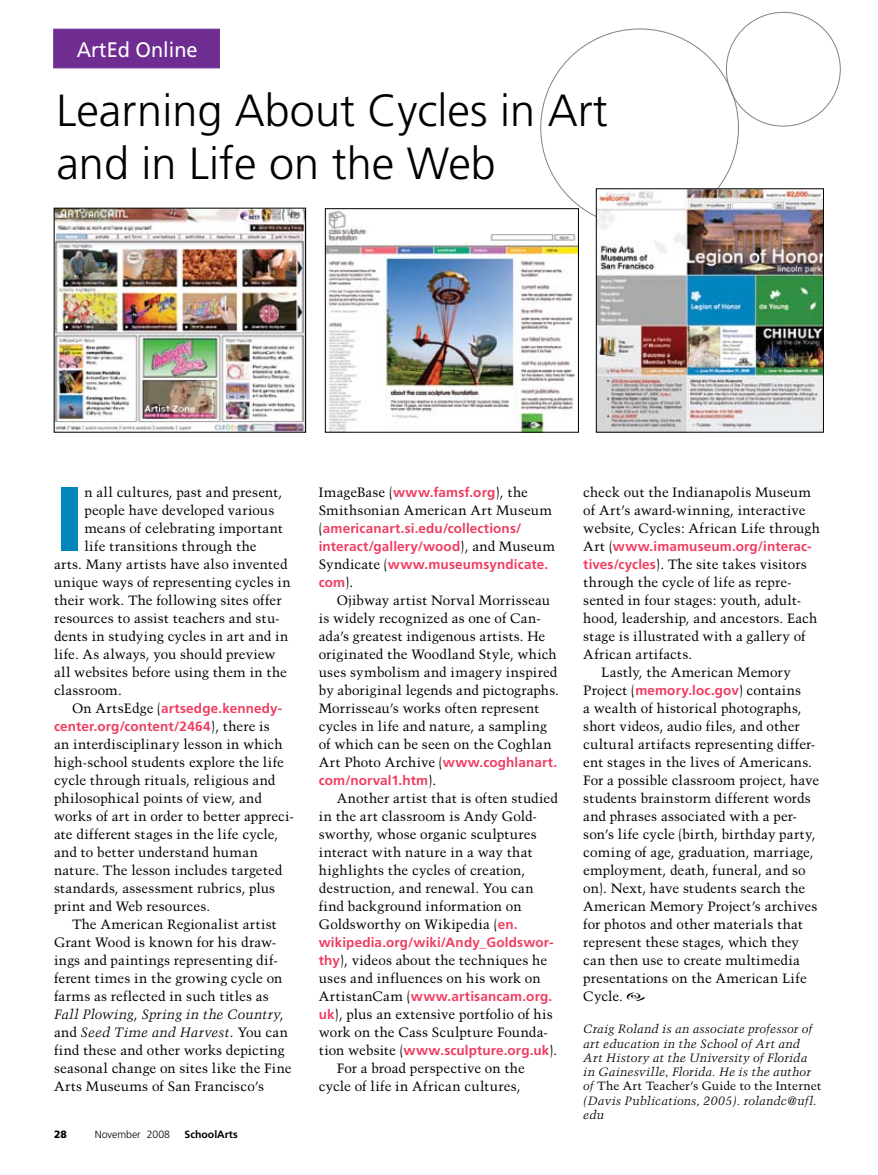
<style>
.page{position:relative;width:878px;height:1175px;background:#fff}
.page>*{position:absolute;margin:0;border:0;box-sizing:border-box;transform-origin:0 0}
.t1{font:900 90.9px "Frutiger";color:#0086bd}
.t2{font:300 45px/52.5px "Frutiger";color:#000}
.t3{font:21px "Frutiger";color:#fff;scale:.95 1}
.t4{font:13.5px/18px "Trump Mediaeval";letter-spacing:.005em;color:#000}
.t5{font:700 13.5px/18px "Frutiger";letter-spacing:.01em;color:#ef3d61}
.t6{font:13.5px "Trump Mediaeval";letter-spacing:.025em;color:#000}
.t7{font:italic 12px/14.2px "Trump Mediaeval";letter-spacing:.005em;color:#000}
.t8{font:300 10.5px "Frutiger";color:#000}
.t9{font:700 10.5px "Frutiger";color:#000}
.t10{font:900 10.5px "Frutiger";color:#000}
.s1{font-family:"Trump Mediaeval";font-weight:400;color:#000}
.s2{font-style:italic}
.s3{font-family:"Frutiger";font-weight:700;color:#ef3d61}
.s4{font-style:normal}
</style>
<div class="page">
<img style="left:327px;top:211px;width:249px;height:219px">
<div style="left:325px;top:208px;width:253px;height:224px;border:1px solid #000"></div>
<div style="left:53px;top:29px;width:167px;height:39px;background:#6f2c91;border:1px solid #6f2c91"></div>
<img style="left:598px;top:191px;width:223px;height:239px">
<div style="left:596px;top:189px;width:227px;height:243px;border:1px solid #000"></div>
<img style="left:626px;top:992px;width:21px;height:9px">
<img style="left:56px;top:210px;width:248px;height:220px">
<div style="left:54px;top:208px;width:252px;height:224px;border:1px solid #000"></div>
<h3 class="t3" style="left:77px;top:37px;width:129px">ArtEd Online</h3>
<h2 class="t2" style="left:56px;top:84px;width:552px">Learning About Cycles in Art and in Life on the Web</h2>
<h1 class="t1" style="left:54px;top:464px;width:32px">I</h1>
<p class="t4" style="left:84px;top:483px;width:199px">n all cultures, past and present,</p>
<p class="t4" style="left:84px;top:501px;width:191px">people have developed various</p>
<p class="t4" style="left:84px;top:519px;width:200px">means of celebrating important</p>
<p class="t4" style="left:84px;top:537px;width:174px">life transitions through the</p>
<p class="t4" style="left:54px;top:555px;width:235px">arts. Many artists have also invented</p>
<p class="t4" style="left:54px;top:573px;width:238px">unique ways of representing cycles in</p>
<p class="t4" style="left:54px;top:591px;width:229px">their work. The following sites offer</p>
<p class="t4" style="left:54px;top:609px;width:227px">resources to assist teachers and stu-</p>
<p class="t4" style="left:54px;top:627px;width:236px">dents in studying cycles in art and in</p>
<p class="t4" style="left:54px;top:645px;width:223px">life. As always, you should preview</p>
<p class="t4" style="left:54px;top:663px;width:234px">all websites before using them in the</p>
<p class="t4" style="left:54px;top:681px;width:69px">classroom.</p>
<p class="t5" style="left:54px;top:699px;width:230px;text-indent:18px"><span class="s1">On ArtsEdge (</span>artsedge.kennedy&shy;center.org/content/2464<span class="s1">), there is</span></p>
<p class="t4" style="left:54px;top:735px;width:241px">an interdisciplinary lesson in which high-school students explore the life cycle through rituals, religious and philosophical points of view, and works of art in order to better appreci&shy;ate different stages in the life cycle, and to better understand human nature. The lesson includes targeted standards, assessment rubrics, plus print and Web resources.</p>
<p class="t4" style="left:54px;top:915px;width:239px;text-indent:18px">The American Regionalist artist Grant Wood is known for his draw&shy;ings and paintings representing dif&shy;ferent times in the growing cycle on farms as reflected in such titles as <span class="s2">Fall Plowing</span>, <span class="s2">Spring in the Country</span>, and <span class="s2">Seed Time and Harvest</span>. You can find these and other works depicting seasonal change on sites like the Fine Arts Museums of San Francisco’s</p>
<p class="t10" style="left:54px;top:1128px;width:14px">28</p>
<p class="t8" style="left:95px;top:1128px;width:77px">November 2008</p>
<p class="t9" style="left:185px;top:1128px;width:55px">SchoolArts</p>
<p class="t4" style="left:319px;top:483px;width:235px">ImageBase (<span class="s3">www.famsf.org</span>), the<br>Smithsonian American Art Museum</p>
<p class="t5" style="left:319px;top:519px;width:238px"><span class="s1">(</span>americanart.si.edu/collections/ interact/gallery/wood<span class="s1">), and Museum<br>Syndicate (</span>www.museumsyndicate. com<span class="s1">).</span></p>
<p class="t4" style="left:319px;top:591px;width:242px;text-indent:18px">Ojibway artist Norval Morrisseau is widely recognized as one of Can&shy;ada’s greatest indigenous artists. He originated the Woodland Style, which uses symbolism and imagery inspired by aboriginal legends and pictographs.<br>Morrisseau’s works often represent cycles in life and nature, a sampling of which can be seen on the Coghlan Art Photo Archive (<span class="s3">www.coghlanart.</span></p>
<p class="t5" style="left:319px;top:771px;width:119px">com/norval1.htm<span class="s1">).</span></p>
<p class="t4" style="left:319px;top:789px;width:240px;text-indent:18px">Another artist that is often studied in the art classroom is Andy Gold&shy;sworthy, whose organic sculptures interact with nature in a way that highlights the cycles of creation, destruction, and renewal. You can find background information on Goldsworthy on Wikipedia (<span class="s3">en.</span></p>
<p class="t5" style="left:319px;top:933px;width:236px">wikipedia.org/wiki/Andy_Goldswor-</p>
<p class="t4" style="left:319px;top:951px;width:230px"><span class="s3">thy</span>), videos about the techniques he uses and influences on his work on</p>
<p class="t5" style="left:319px;top:987px;width:235px"><span class="s1">ArtistanCam (</span>www.artisancam.org.</p>
<p class="t4" style="left:319px;top:1005px;width:235px"><span class="s3">uk</span>), plus an extensive portfolio of his work on the Cass Sculpture Founda-</p>
<p class="t5" style="left:319px;top:1041px;width:240px"><span class="s1">tion website (</span>www.sculpture.org.uk<span class="s1">).</span></p>
<p class="t4" style="left:319px;top:1059px;width:207px;text-indent:18px">For a broad perspective on the cycle of life in African cultures,</p>
<p class="t4" style="left:583px;top:483px;width:238px">check out the Indianapolis Museum of Art’s award-winning, interactive website, Cycles: African Life through</p>
<p class="t5" style="left:583px;top:537px;width:230px"><span class="s1">Art (</span>www.imamuseum.org/interac-</p>
<p class="t4" style="left:583px;top:555px;width:225px"><span class="s3">tives/cycles</span>). The site takes visitors</p>
<p class="t4" style="left:583px;top:573px;width:210px">through the cycle of life as repre-</p>
<p class="t4" style="left:583px;top:591px;width:219px">sented in four stages: youth, adult-</p>
<p class="t4" style="left:583px;top:609px;width:235px">hood, leadership, and ancestors. Each</p>
<p class="t4" style="left:583px;top:627px;width:224px">stage is illustrated with a gallery of</p>
<p class="t6" style="left:583px;top:646px;width:110px">African artifacts.</p>
<p class="t4" style="left:601px;top:663px;width:191px">Lastly, the American Memory</p>
<p class="t4" style="left:583px;top:681px;width:219px">Project (<span class="s3">memory.loc.gov</span>) contains</p>
<p class="t4" style="left:583px;top:699px;width:220px">a wealth of historical photographs,</p>
<p class="t4" style="left:583px;top:717px;width:218px">short videos, audio files, and other</p>
<p class="t4" style="left:583px;top:735px;width:233px">cultural artifacts representing differ-</p>
<p class="t4" style="left:583px;top:753px;width:230px">ent stages in the lives of Americans.</p>
<p class="t4" style="left:583px;top:771px;width:237px">For a possible classroom project, have</p>
<p class="t4" style="left:583px;top:789px;width:229px">students brainstorm different words</p>
<p class="t4" style="left:583px;top:807px;width:215px">and phrases associated with a per-</p>
<p class="t4" style="left:583px;top:825px;width:234px">son’s life cycle (birth, birthday party,</p>
<p class="t4" style="left:583px;top:843px;width:232px">coming of age, graduation, marriage,</p>
<p class="t4" style="left:583px;top:861px;width:224px">employment, death, funeral, and so</p>
<p class="t4" style="left:583px;top:879px;width:223px">on). Next, have students search the</p>
<p class="t4" style="left:583px;top:897px;width:236px">American Memory Project’s archives</p>
<p class="t4" style="left:583px;top:915px;width:221px">for photos and other materials that</p>
<p class="t4" style="left:583px;top:933px;width:217px">represent these stages, which they</p>
<p class="t4" style="left:583px;top:951px;width:218px">can then use to create multimedia</p>
<p class="t4" style="left:583px;top:969px;width:225px">presentations on the American Life</p>
<p class="t4" style="left:583px;top:987px;width:41px">Cycle.</p>
<p class="t7" style="left:583px;top:1022px;width:240px">Craig Roland is an associate professor of art education in the School of Art and Art History at the University of Florida in Gainesville, Florida. He is the author of <span class="s4">The Art Teacher’s Guide to the Internet </span>(Davis Publications, 2005). rolandc@ufl. edu</p>
</div>
